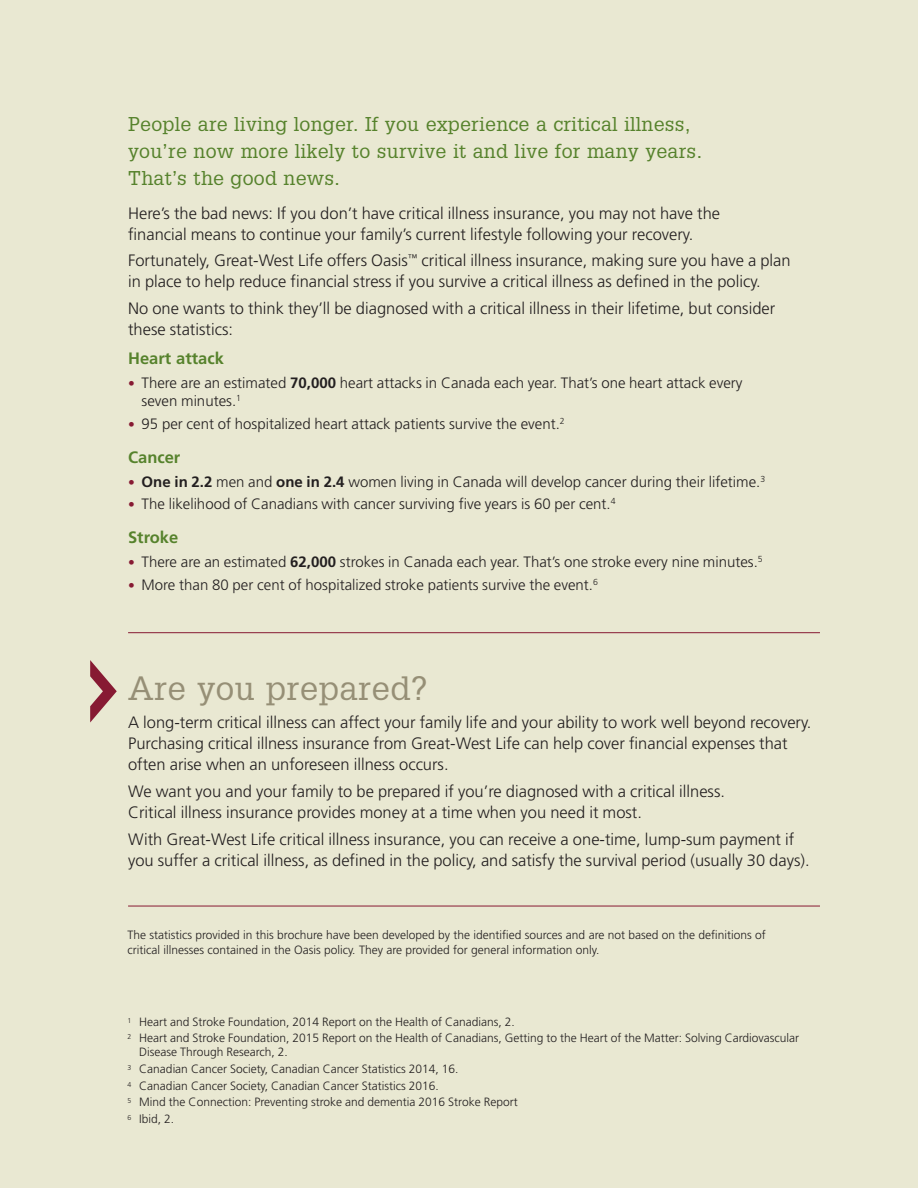
<style>
.page{position:relative;width:918px;height:1188px;background:#e9e8d2}
.page>*{position:absolute;margin:0;border:0;box-sizing:border-box;transform-origin:0 0}
.main_heading{font:33px "Glypha LT Std";letter-spacing:.015em;color:#968f76}
.main_heading-2{font:19.5px/27px "Glypha LT Std";letter-spacing:.015em;color:#56822c}
.body_copy{font:300 16.5px/21px "Frutiger LT Std";color:#231f20}
.sub_heading{font:700 16.5px "Frutiger LT Std";color:#56822c}
.t1{font:300 15px "Frutiger";color:#231f20}
.t2{font:300 15px/18px "Frutiger LT Std";color:#231f20}
.Labels{font:300 12px/14.4px "Frutiger";color:#231f20}
.s1{font-size:13.5px;color:#871a33}
.s2{font-weight:700}
.s3{font-weight:700;font-size:13.5px;color:#871a33}
</style>
<div class="page">
<svg style="left:90px;top:660px;width:27px;height:63px"></svg>
<hr style="left:128px;top:632px;width:692px;height:1px;background:#871a33">
<hr style="left:128px;top:906px;width:692px;height:1px;background:#871a33">
<p class="main_heading-2" style="left:128px;top:110px;width:576px">People are living longer. If you experience a critical illness, you’re now more likely to survive it and live for many years.<br>That’s the good news.</p>
<p class="body_copy" style="left:128px;top:203px;width:594px">Here’s the bad news: If you don’t have critical illness insurance, you may not have the financial means to continue your family’s current lifestyle following your recovery.</p>
<p class="body_copy" style="left:128px;top:251px;width:664px">Fortunately, Great-West Life offers Oasis<sup>™</sup> critical illness insurance, making sure you have a plan in place to help reduce financial stress if you survive a critical illness as defined in the policy.</p>
<p class="body_copy" style="left:128px;top:298px;width:649px">No one wants to think they’ll be diagnosed with a critical illness in their lifetime, but consider these statistics:</p>
<p class="sub_heading" style="left:128px;top:349px;width:97px">Heart attack</p>
<p class="t2" style="left:142px;top:374px;width:603px;text-indent:-14px"><span class="s1">•</span> There are an estimated <span class="s2">70,000</span> heart attacks in Canada each year. That’s one heart attack every seven minutes.<sup>1</sup></p>
<p class="t1" style="left:128px;top:415px;width:438px"><span class="s1">•</span> 95 per cent of hospitalized heart attack patients survive the event.<sup>2</sup></p>
<p class="sub_heading" style="left:128px;top:447px;width:54px">Cancer</p>
<p class="t1" style="left:128px;top:473px;width:639px"><span class="s3">•</span> <span class="s2">One in 2.2</span> men and <span class="s2">one in 2.4</span> women living in Canada will develop cancer during their lifetime.<sup>3</sup></p>
<p class="t1" style="left:128px;top:496px;width:489px"><span class="s1">•</span> The likelihood of Canadians with cancer surviving five years is 60 per cent.<sup>4</sup></p>
<p class="sub_heading" style="left:128px;top:528px;width:52px">Stroke</p>
<p class="t1" style="left:128px;top:554px;width:636px"><span class="s1">•</span> There are an estimated <span class="s2">62,000</span> strokes in Canada each year. That’s one stroke every nine minutes.<sup>5</sup></p>
<p class="t1" style="left:128px;top:576px;width:471px"><span class="s1">•</span> More than 80 per cent of hospitalized stroke patients survive the event.<sup>6</sup></p>
<p class="main_heading" style="left:128px;top:669px;width:301px">Are you prepared?</p>
<p class="body_copy" style="left:128px;top:712px;width:685px">A long-term critical illness can affect your family life and your ability to work well beyond recovery.<br>Purchasing critical illness insurance from Great-West Life can help cover financial expenses that often arise when an unforeseen illness occurs.</p>
<p class="body_copy" style="left:128px;top:781px;width:598px">We want you and your family to be prepared if you’re diagnosed with a critical illness.<br>Critical illness insurance provides money at a time when you need it most.</p>
<p class="body_copy" style="left:128px;top:829px;width:683px">With Great-West Life critical illness insurance, you can receive a one-time, lump-sum payment if you suffer a critical illness, as defined in the policy, and satisfy the survival period (usually 30 days).</p>
<p class="Labels" style="left:127px;top:928px;width:640px">The statistics provided in this brochure have been developed by the identified sources and are not based on the definitions of critical illnesses contained in the Oasis policy. They are provided for general information only.</p>
<p class="Labels" style="left:127px;top:1014px;width:389px"><sup>1</sup> Heart and Stroke Foundation, 2014 Report on the Health of Canadians, 2.</p>
<p class="Labels" style="left:139px;top:1031px;width:661px;text-indent:-12px"><sup>2</sup> Heart and Stroke Foundation, 2015 Report on the Health of Canadians, Getting to the Heart of the Matter: Solving Cardiovascular<br>Disease Through Research, 2.</p>
<p class="Labels" style="left:127px;top:1062px;width:333px"><sup>3</sup> Canadian Cancer Society, Canadian Cancer Statistics 2014, 16.</p>
<p class="Labels" style="left:127px;top:1078px;width:313px"><sup>4</sup> Canadian Cancer Society, Canadian Cancer Statistics 2016.</p>
<p class="Labels" style="left:127px;top:1095px;width:392px"><sup>5</sup> Mind the Connection: Preventing stroke and dementia 2016 Stroke Report</p>
<p class="Labels" style="left:127px;top:1111px;width:48px"><sup>6</sup> Ibid, 2.</p>
</div>
